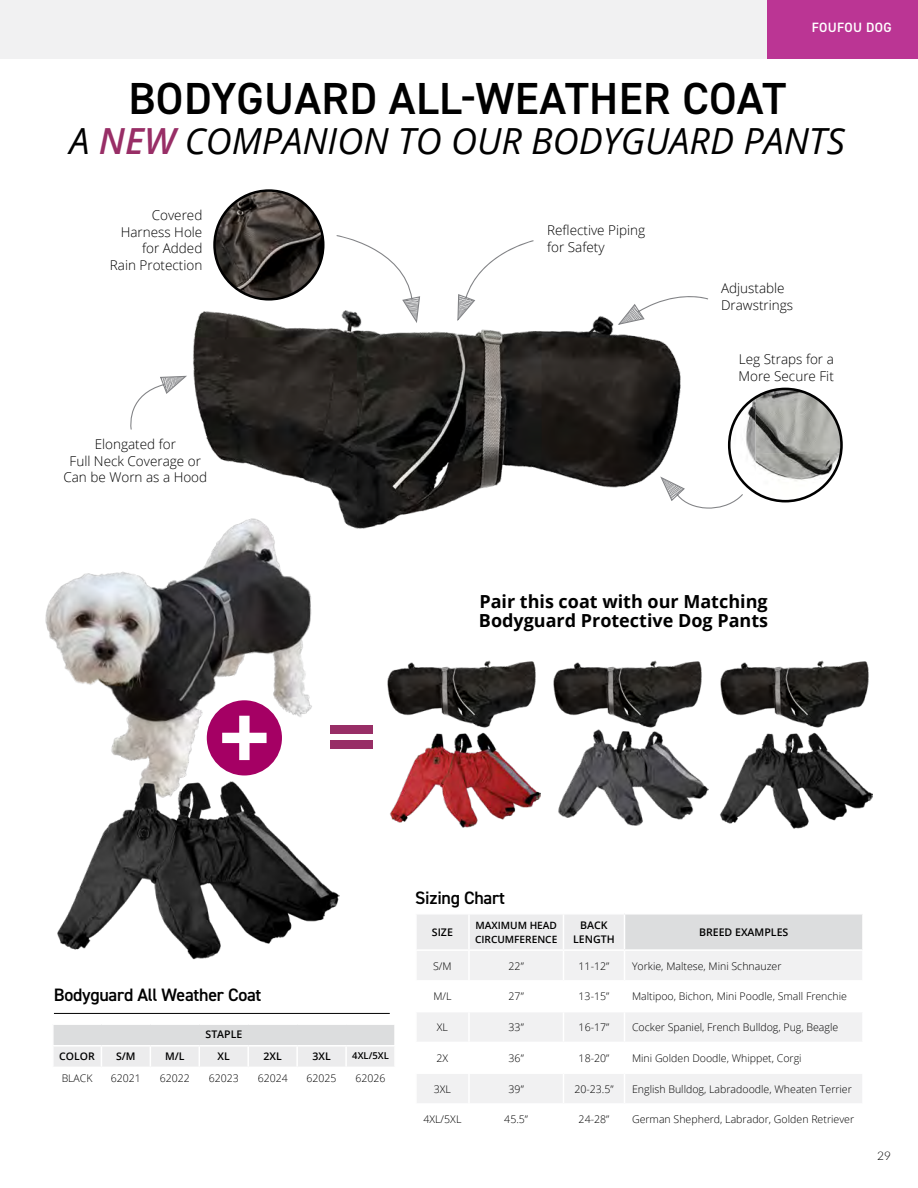
<style>
.page{position:relative;width:918px;height:1188px;background:#fff}
.page>*{position:absolute;margin:0;border:0;box-sizing:border-box;transform-origin:0 0}
.t1{font:600 45px "DIN2014";letter-spacing:.01em;color:#000}
.t2{font:italic 36px "Open Sans";color:#000}
.t3{font:700 18px/19.5px "Open Sans";color:#000}
.t4{font:600 18px "DIN2014";letter-spacing:-.015em;color:#000}
.t5{font:300 13.5px/16.5px "Open Sans";color:#000}
.t6{font:600 13.5px "DIN2014";letter-spacing:.025em;color:#fff}
.t7{font:300 12px "Lato";color:#000}
.t8{font:300 10.5px "Open Sans";color:#000}
.t9{font:600 10.5px/13.5px "Open Sans";color:#000;text-align:center}
.t10{font:600 10.05px/13.5px "Open Sans";color:#000}
.t11{font:600 9.45px "Open Sans";color:#000}
.s1{font-weight:600;color:#982e66}
</style>
<div class="page">
<div style="left:767px;top:0;width:151px;height:58px;background:#bb3594"></div>
<div style="left:0;top:0;width:767px;height:58px;background:#f1f1f2"></div>
<img style="left:184px;top:311px;width:497px;height:218px">
<svg style="left:618px;top:296px;width:90px;height:29px"></svg>
<svg style="left:457px;top:240px;width:77px;height:81px"></svg>
<svg style="left:130px;top:376px;width:57px;height:54px"></svg>
<svg style="left:336px;top:235px;width:84px;height:88px"></svg>
<svg style="left:660px;top:388px;width:183px;height:121px"></svg>
<svg style="left:213px;top:189px;width:112px;height:112px"></svg>
<div style="left:53px;top:1024px;width:342px;height:22px;background:#dcddde"></div>
<hr style="left:52px;top:1023px;width:49px;height:2px;background:#fff">
<hr style="left:52px;top:1025px;width:2px;height:20px;background:#fff">
<hr style="left:101px;top:1023px;width:49px;height:2px;background:#fff">
<hr style="left:150px;top:1023px;width:49px;height:2px;background:#fff">
<hr style="left:199px;top:1023px;width:49px;height:2px;background:#fff">
<hr style="left:248px;top:1023px;width:49px;height:2px;background:#fff">
<hr style="left:297px;top:1023px;width:49px;height:2px;background:#fff">
<hr style="left:346px;top:1023px;width:50px;height:2px;background:#fff">
<hr style="left:394px;top:1025px;width:2px;height:20px;background:#fff">
<hr style="left:52px;top:1045px;width:49px;height:2px;background:#fff">
<hr style="left:101px;top:1045px;width:49px;height:2px;background:#fff">
<hr style="left:150px;top:1045px;width:49px;height:2px;background:#fff">
<hr style="left:199px;top:1045px;width:49px;height:2px;background:#fff">
<hr style="left:248px;top:1045px;width:49px;height:2px;background:#fff">
<hr style="left:297px;top:1045px;width:49px;height:2px;background:#fff">
<hr style="left:346px;top:1045px;width:50px;height:2px;background:#fff">
<div style="left:54px;top:1047px;width:340px;height:20px;background:#ececed"></div>
<hr style="left:54px;top:1013px;width:336px;height:1px;background:#000">
<img style="left:45px;top:512px;width:280px;height:267px">
<svg style="left:417px;top:1013px;width:445px;height:90px;fill:#f1f1f2"></svg>
<svg style="left:417px;top:914px;width:446px;height:66px"></svg>
<hr style="left:468px;top:1012px;width:2px;height:30px;background:#fff">
<hr style="left:563px;top:1012px;width:1px;height:30px;background:#fff">
<hr style="left:624px;top:1012px;width:1px;height:30px;background:#fff">
<hr style="left:415px;top:1042px;width:54px;height:1px;background:#fff">
<hr style="left:469px;top:1042px;width:94px;height:1px;background:#fff">
<hr style="left:468px;top:1043px;width:2px;height:29px;background:#fff">
<hr style="left:563px;top:1042px;width:61px;height:1px;background:#fff">
<hr style="left:624px;top:1042px;width:240px;height:1px;background:#fff">
<hr style="left:415px;top:1072px;width:54px;height:2px;background:#fff">
<hr style="left:469px;top:1072px;width:94px;height:2px;background:#fff">
<hr style="left:468px;top:1074px;width:2px;height:29px;background:#fff">
<hr style="left:563px;top:1072px;width:61px;height:2px;background:#fff">
<hr style="left:624px;top:1072px;width:240px;height:2px;background:#fff">
<svg style="left:563px;top:1043px;width:1px;height:60px"></svg>
<svg style="left:624px;top:1043px;width:1px;height:60px"></svg>
<img style="left:57px;top:779px;width:283px;height:181px">
<svg style="left:207px;top:700px;width:75px;height:75px"></svg>
<img style="left:390px;top:773px;width:151px;height:55px">
<img style="left:720px;top:773px;width:153px;height:56px">
<img style="left:558px;top:773px;width:151px;height:53px">
<img style="left:387px;top:660px;width:149px;height:113px">
<img style="left:553px;top:660px;width:149px;height:113px">
<img style="left:720px;top:660px;width:149px;height:113px">
<div style="left:330px;top:725px;width:43px;height:8px;background:#982e66"></div>
<div style="left:330px;top:741px;width:43px;height:8px;background:#982e66"></div>
<h1 class="t1" style="left:128px;top:69px;width:659px">BODYGUARD ALL-WEATHER COAT</h1>
<p class="t6" style="left:812px;top:19px;width:81px">FOUFOU DOG</p>
<h2 class="t2" style="left:70px;top:116px;width:777px">A <span class="s1">NEW</span> COMPANION TO OUR BODYGUARD PANTS</h2>
<p class="t5" style="left:110px;top:207px;width:94px;text-align:right">Covered<br>Harness Hole for Added<br>Rain Protection</p>
<p class="t5" style="left:63px;top:436px;width:145px;text-align:center">Elongated for<br>Full Neck Coverage or<br>Can be Worn as a Hood</p>
<p class="t5" style="left:547px;top:222px;width:100px">Reflective Piping for Safety</p>
<p class="t5" style="left:721px;top:280px;width:74px">Adjustable<br>Drawstrings</p>
<p class="t5" style="left:738px;top:351px;width:97px">Leg Straps for a<br>More Secure Fit</p>
<h3 class="t3" style="left:479px;top:591px;width:291px">Pair this coat with our Matching<br>Bodyguard Protective Dog Pants</h3>
<h3 class="t4" style="left:54px;top:982px;width:209px">Bodyguard All Weather Coat</h3>
<p class="t9" style="left:206px;top:1028px;width:38px">STAPLE</p>
<p class="t9" style="left:59px;top:1049px;width:37px">COLOR</p>
<p class="t9" style="left:116px;top:1049px;width:21px">S/M</p>
<p class="t9" style="left:165px;top:1049px;width:21px">M/L</p>
<p class="t9" style="left:218px;top:1049px;width:14px">XL</p>
<p class="t9" style="left:264px;top:1049px;width:20px">2XL</p>
<p class="t9" style="left:313px;top:1049px;width:20px">3XL</p>
<p class="t11" style="left:352px;top:1049px;width:38px">4XL/5XL</p>
<p class="t8" style="left:62px;top:1071px;width:32px">BLACK</p>
<p class="t8" style="left:111px;top:1071px;width:31px">62021</p>
<p class="t8" style="left:160px;top:1071px;width:31px">62022</p>
<p class="t8" style="left:209px;top:1071px;width:31px">62023</p>
<p class="t8" style="left:258px;top:1071px;width:31px">62024</p>
<p class="t8" style="left:307px;top:1071px;width:31px">62025</p>
<p class="t8" style="left:356px;top:1071px;width:31px">62026</p>
<h3 class="t4" style="left:415px;top:886px;width:91px">Sizing Chart</h3>
<p class="t9" style="left:432px;top:925px;width:23px">SIZE</p>
<p class="t10" style="left:475px;top:918px;width:84px">MAXIMUM HEAD<br>CIRCUMFERENCE</p>
<p class="t9" style="left:573px;top:918px;width:43px">BACK<br>LENGTH</p>
<p class="t9" style="left:699px;top:925px;width:91px">BREED EXAMPLES</p>
<p class="t8" style="left:433px;top:958px;width:20px">S/M</p>
<p class="t8" style="left:509px;top:958px;width:17px">22”</p>
<p class="t8" style="left:579px;top:958px;width:32px">11-12”</p>
<p class="t8" style="left:632px;top:958px;width:151px">Yorkie, Maltese, Mini Schnauzer</p>
<p class="t8" style="left:433px;top:989px;width:20px">M/L</p>
<p class="t8" style="left:509px;top:989px;width:17px">27”</p>
<p class="t8" style="left:579px;top:989px;width:32px">13-15”</p>
<p class="t8" style="left:632px;top:989px;width:216px">Maltipoo, Bichon, Mini Poodle, Small Frenchie</p>
<p class="t8" style="left:437px;top:1020px;width:13px">XL</p>
<p class="t8" style="left:509px;top:1020px;width:17px">33”</p>
<p class="t8" style="left:579px;top:1020px;width:32px">16-17”</p>
<p class="t8" style="left:632px;top:1020px;width:208px">Cocker Spaniel, French Bulldog, Pug, Beagle</p>
<p class="t8" style="left:437px;top:1051px;width:13px">2X</p>
<p class="t8" style="left:509px;top:1051px;width:17px">36”</p>
<p class="t8" style="left:579px;top:1051px;width:32px">18-20”</p>
<p class="t8" style="left:632px;top:1051px;width:171px">Mini Golden Doodle, Whippet, Corgi</p>
<p class="t8" style="left:434px;top:1082px;width:19px">3XL</p>
<p class="t8" style="left:509px;top:1082px;width:17px">39”</p>
<p class="t8" style="left:574px;top:1082px;width:41px">20-23.5”</p>
<p class="t8" style="left:632px;top:1082px;width:221px">English Bulldog, Labradoodle, Wheaten Terrier</p>
<p class="t8" style="left:423px;top:1112px;width:39px">4XL/5XL</p>
<p class="t8" style="left:504px;top:1112px;width:25px">45.5”</p>
<p class="t8" style="left:579px;top:1112px;width:32px">24-28”</p>
<p class="t8" style="left:632px;top:1112px;width:224px">German Shepherd, Labrador, Golden Retriever</p>
<p class="t7" style="left:877px;top:1147px;width:15px">29</p>
</div>
